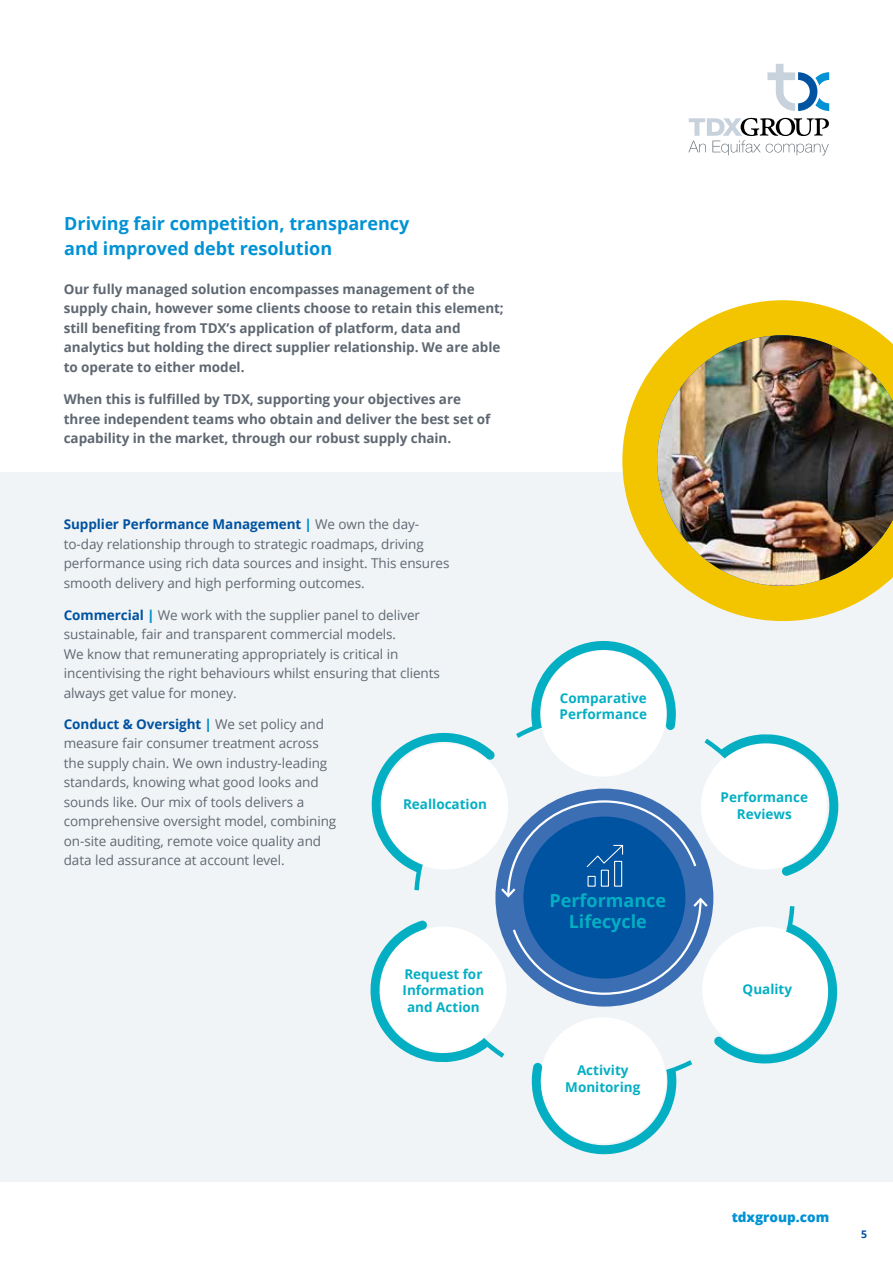
<style>
.page{position:relative;width:893px;height:1263px;background:#fff}
.page>*{position:absolute;margin:0;border:0;box-sizing:border-box;transform-origin:0 0}
.t1{font:700 18px/25.5px "Open Sans";color:#0092d4}
.t2{font:700 18px/21px "Open Sans";color:#04afc3;text-align:center}
.t3{font:13.5px/19.5px "Open Sans";letter-spacing:-.005em;color:#5f6872}
.t4{font:700 13.5px/19.5px "Open Sans";letter-spacing:-.005em;color:#5f6872}
.t5{font:700 13.5px/16.5px "Open Sans";color:#04afc3;text-align:center}
.t6{font:800 13.5px "Open Sans";color:#0092d4}
.t7{font:700 10.5px "Open Sans";color:#0053a1}
.s1{font-weight:700;color:#0053a1}
.s2{font-weight:800;color:#0092d4}
</style>
<div class="page">
<div style="left:0;top:472px;width:893px;height:710px;background:#f1f4f6"></div>
<svg style="left:370px;top:641px;width:469px;height:513px"></svg>
<svg style="left:622px;top:300px;width:261px;height:321px;fill:#f3c400"></svg>
<img style="left:657px;top:335px;width:236px;height:251px">
<svg style="left:688px;top:118px;width:141px;height:37px"></svg>
<svg style="left:767px;top:64px;width:62px;height:47px"></svg>
<h1 class="t1" style="left:64px;top:210px;width:347px">Driving fair competition, transparency and improved debt resolution</h1>
<p class="t4" style="left:64px;top:279px;width:442px">Our fully managed solution encompasses management of the supply chain, however some clients choose to retain this element; still benefiting from TDX’s application of platform, data and analytics but holding the direct supplier relationship. We are able to operate to either model.</p>
<p class="t4" style="left:64px;top:389px;width:428px">When this is fulfilled by TDX, supporting your objectives are three independent teams who obtain and deliver the best set of capability in the market, through our robust supply chain.</p>
<p class="t3" style="left:64px;top:514px;width:387px"><span class="s1">Supplier Performance Management</span> <span class="s2">|</span> We own the day&shy;to-day relationship through to strategic roadmaps, driving performance using rich data sources and insight. This ensures smooth delivery and high performing outcomes.</p>
<p class="t3" style="left:64px;top:605px;width:378px"><span class="s1">Commercial</span> <span class="s2">|</span> We work with the supplier panel to deliver sustainable, fair and transparent commercial models.<br>We know that remunerating appropriately is critical in incentivising the right behaviours whilst ensuring that clients always get value for money.</p>
<p class="t3" style="left:64px;top:714px;width:274px"><span class="s1">Conduct &amp; Oversight</span> <span class="s2">|</span> We set policy and measure fair consumer treatment across the supply chain. We own industry-leading standards, knowing what good looks and sounds like. Our mix of tools delivers a comprehensive oversight model, combining on-site auditing, remote voice quality and data led assurance at account level.</p>
<p class="t5" style="left:403px;top:795px;width:85px">Reallocation</p>
<p class="t5" style="left:403px;top:965px;width:83px">Request for<br>Information and Action</p>
<p class="t5" style="left:560px;top:689px;width:89px;text-align:left">Comparative<br>Performance</p>
<h1 class="t2" style="left:549px;top:889px;width:118px">Performance<br>Lifecycle</h1>
<p class="t5" style="left:565px;top:1062px;width:77px">Activity<br>Monitoring</p>
<p class="t5" style="left:721px;top:789px;width:89px">Performance<br>Reviews</p>
<p class="t5" style="left:743px;top:981px;width:51px">Quality</p>
<p class="t6" style="left:732px;top:1207px;width:99px">tdxgroup.com</p>
<p class="t7" style="left:861px;top:1226px;width:7px">5</p>
</div>
